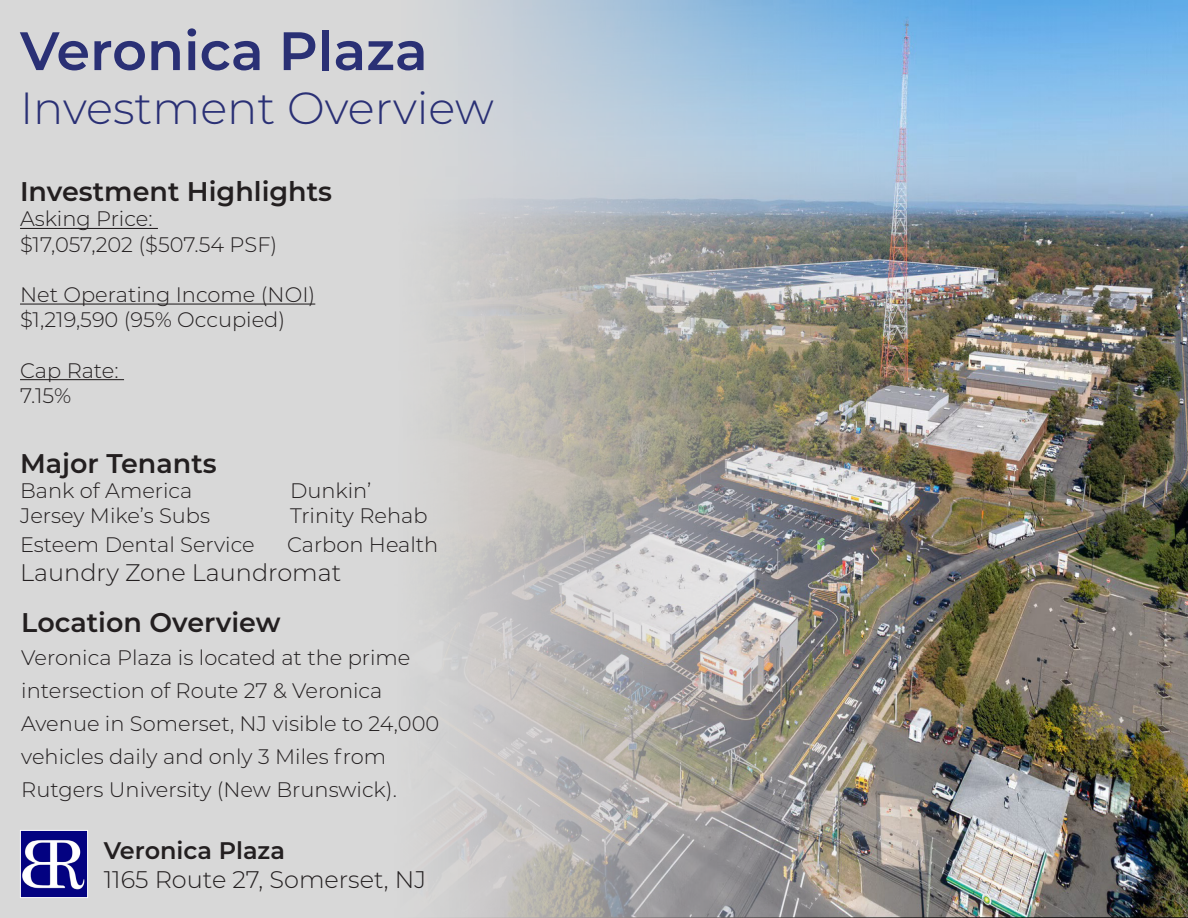
<style>
.page{position:relative;width:1188px;height:918px;background:#fff}
.page>*{position:absolute;margin:0;border:0;box-sizing:border-box;transform-origin:0 0}
.t1{font:600 54px "Montserrat";color:#2a3075}
.t2{font:300 45px "Montserrat";color:#2a3075}
.t3{font:600 27px "Montserrat";color:#231f20}
.t4{font:300 24px "Montserrat";color:#231f20}
.t5{font:600 24px "Montserrat";color:#231f20}
.t6{font:300 21px/33px "Montserrat";color:#231f20}
</style>
<div class="page">
<img style="left:1018px;top:0;width:170px;height:918px">
<div style="left:0;top:0;width:335px;height:918px;background:#d8d8d8"></div>
<img style="left:335px;top:0;width:683px;height:918px">
<img style="left:22px;top:832px;width:64px;height:64px">
<div style="left:20px;top:830px;width:68px;height:68px;border:1px solid #fff"></div>
<hr style="left:20px;top:228px;width:138px;height:1px;background:#231f20">
<hr style="left:20px;top:304px;width:295px;height:1px;background:#231f20">
<hr style="left:20px;top:379px;width:104px;height:1px;background:#231f20">
<p class="t1" style="left:20px;top:13px;width:409px">Veronica Plaza</p>
<p class="t2" style="left:20px;top:78px;width:475px">Investment Overview</p>
<p class="t3" style="left:20px;top:172px;width:314px">Investment Highlights</p>
<p class="t6" style="left:20px;top:206px;width:259px;line-height:25.2px">Asking Price:<br>$17,057,202 ($507.54 PSF)</p>
<p class="t6" style="left:20px;top:277px;width:297px">Net Operating Income (NOI)</p>
<p class="t6" style="left:20px;top:303px;width:267px">$1,219,590 (95% Occupied)</p>
<p class="t6" style="left:20px;top:353px;width:100px">Cap Rate:</p>
<p class="t6" style="left:20px;top:378px;width:53px">7.15%</p>
<p class="t3" style="left:20px;top:444px;width:198px">Major Tenants</p>
<p class="t6" style="left:20px;top:473px;width:174px">Bank of America</p>
<p class="t6" style="left:290px;top:473px;width:83px">Dunkin’</p>
<p class="t6" style="left:20px;top:499px;width:192px">Jersey Mike’s Subs</p>
<p class="t6" style="left:290px;top:499px;width:139px">Trinity Rehab</p>
<p class="t6" style="left:20px;top:527px;width:236px">Esteem Dental Service</p>
<p class="t6" style="left:287px;top:527px;width:153px">Carbon Health</p>
<p class="t4" style="left:20px;top:556px;width:323px">Laundry Zone Laundromat</p>
<p class="t3" style="left:21px;top:603px;width:261px">Location Overview</p>
<p class="t6" style="left:21px;top:640px;width:420px">Veronica Plaza is located at the prime intersection of Route 27 &amp; Veronica Avenue in Somerset, NJ visible to 24,000 vehicles daily and only 3 Miles from Rutgers University (New Brunswick).</p>
<p class="t5" style="left:104px;top:833px;width:183px">Veronica Plaza</p>
<p class="t4" style="left:104px;top:863px;width:324px">1165 Route 27, Somerset, NJ</p>
</div>
